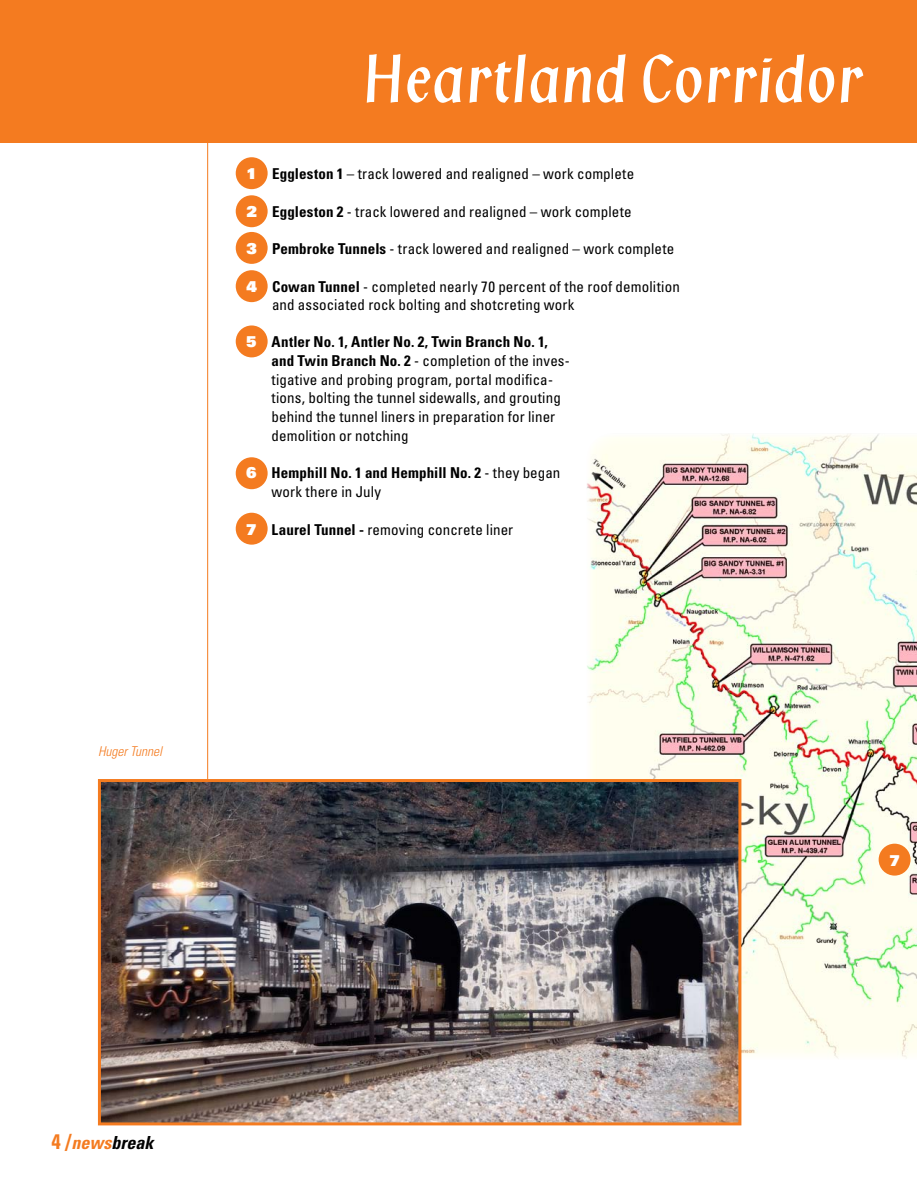
<style>
.page{position:relative;width:917px;height:1188px;background:#fff}
.page>*{position:absolute;margin:0;border:0;box-sizing:border-box;transform-origin:0 0}
.t1{font:64.5px "Klang MT Std";letter-spacing:-.005em;color:#fff}
.t2{font:italic 700 condensed 18px "Univers LT Std";color:#000}
.t3{font:condensed 15px/18.8px "Univers LT Std";letter-spacing:.01em;color:#000}
.t4{font:700 condensed 15px/18.8px "Univers LT Std";letter-spacing:.01em;color:#000}
.t5{font:15px "Univers LT Std X Black";color:#fff}
.t6{font:italic 300 condensed 13.5px "Univers LT Std";color:#f47b20}
.s1{font-family:"Univers LT Std X Black";font-stretch:normal;color:#fff}
.s2{font-weight:700}
.s3{font-family:"Univers LT Std X Black";font-weight:400;font-stretch:normal;color:#fff}
.s4{font-weight:400}
.s5{font-style:normal;font-size:21px;color:#f47b20}
.s6{color:#f47b20}
</style>
<div class="page">
<hr style="left:207px;top:54px;width:1px;height:1069px;background:#f47b20">
<img style="left:587px;top:433px;width:330px;height:626px">
<div style="left:236px;top:457px;width:32px;height:32px;background:#f47b20;border-radius:50%"></div>
<div style="left:236px;top:512px;width:32px;height:32px;background:#f47b20;border-radius:50%"></div>
<div style="left:236px;top:325px;width:32px;height:32px;background:#f47b20;border-radius:50%"></div>
<div style="left:236px;top:270px;width:32px;height:32px;background:#f47b20;border-radius:50%"></div>
<div style="left:236px;top:232px;width:32px;height:32px;background:#f47b20;border-radius:50%"></div>
<div style="left:236px;top:195px;width:32px;height:32px;background:#f47b20;border-radius:50%"></div>
<div style="left:236px;top:157px;width:32px;height:32px;background:#f47b20;border-radius:50%"></div>
<div style="left:879px;top:843px;width:31px;height:32px;background:#f47b20;border-radius:50%"></div>
<div style="left:0;top:0;width:917px;height:143px;background:#f47b20"></div>
<img style="left:102px;top:783px;width:635px;height:338px">
<div style="left:98px;top:779px;width:643px;height:346px;border:3px solid #f47b20"></div>
<h1 class="t1" style="left:361px;top:44px;width:503px">Heartland Corridor</h1>
<p class="t3" style="left:247px;top:164px;width:389px"><span class="s1">1</span> <span class="s2">Eggleston 1</span> – track lowered and realigned – work complete</p>
<p class="t3" style="left:247px;top:201px;width:387px"><span class="s1">2</span> <span class="s2">Eggleston 2</span> - track lowered and realigned – work complete</p>
<p class="t3" style="left:247px;top:239px;width:429px"><span class="s1">3</span> <span class="s2">Pembroke Tunnels</span> - track lowered and realigned – work complete</p>
<p class="t3" style="left:272px;top:276px;width:409px;text-indent:-26px"><span class="s1">4</span> <span class="s2">Cowan Tunnel</span> - completed nearly 70 percent of the roof demolition and associated rock bolting and shotcreting work</p>
<p class="t3" style="left:272px;top:332px;width:300px;text-indent:-26px"><span class="s1">5</span> <span class="s2">Antler No. 1, Antler No. 2, Twin Branch No. 1, and Twin Branch No. 2</span> - completion of the inves&shy;tigative and probing program, portal modifica&shy;tions, bolting the tunnel sidewalls, and grouting behind the tunnel liners in preparation for liner demolition or notching</p>
<p class="t4" style="left:272px;top:463px;width:290px;text-indent:-26px"><span class="s3">6</span> Hemphill No. 1 and Hemphill No. 2 <span class="s4">- they began work there in July</span></p>
<p class="t3" style="left:246px;top:519px;width:269px"><span class="s1">7</span> <span class="s2">Laurel Tunnel -</span> removing concrete liner</p>
<p class="t6" style="left:98px;top:743px;width:66px">Huger Tunnel</p>
<p class="t5" style="left:889px;top:850px;width:12px">7</p>
<p class="t2" style="left:52px;top:1131px;width:103px"><span class="s5">4 /</span><span class="s6">news</span>break</p>
</div>
